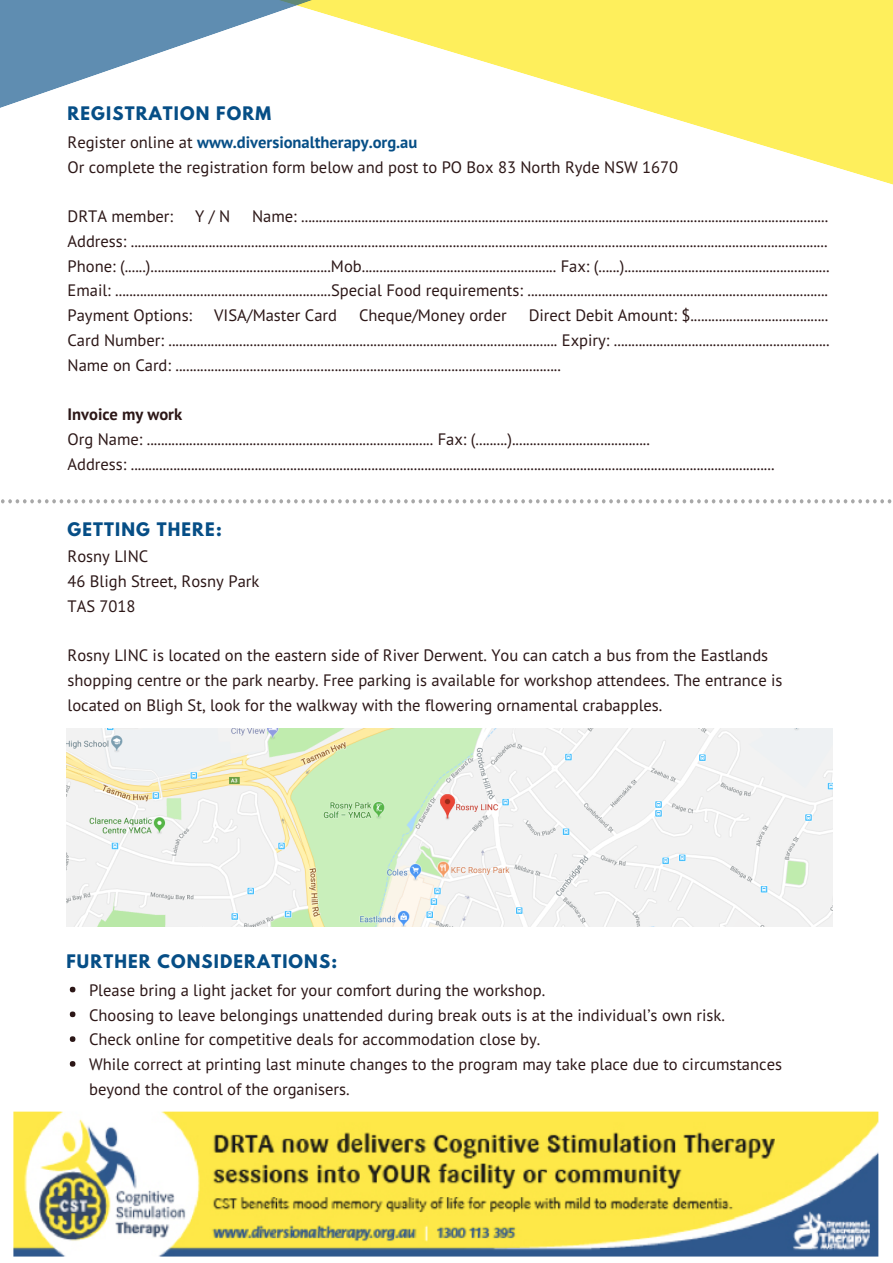
<style>
.page{position:relative;width:893px;height:1263px;background:#fff}
.page>*{position:absolute;margin:0;border:0;box-sizing:border-box;transform-origin:0 0}
.t1{font:16.5px/24.8px "PT Sans";color:#2c1717}
.t2{font:700 16.5px "League Spartan";letter-spacing:.07em;color:#064e86}
.t3{font:700 16.5px "PT Sans";color:#2c1717}
.s1{font-weight:700;color:#064e86}
</style>
<div class="page">
<svg style="left:332px;top:0;width:561px;height:185px;fill:#feef5c"></svg>
<svg style="left:0;top:0;width:332px;height:108px"></svg>
<svg style="left:70px;top:987px;width:5px;height:5px"></svg>
<svg style="left:70px;top:1011px;width:5px;height:6px"></svg>
<svg style="left:70px;top:1036px;width:5px;height:6px"></svg>
<svg style="left:70px;top:1061px;width:5px;height:6px"></svg>
<svg style="left:1px;top:499px;width:890px;height:4px"></svg>
<img style="left:13px;top:1111px;width:866px;height:146px">
<img style="left:66px;top:728px;width:766px;height:199px">
<p class="t2" style="left:68px;top:105px;width:205px">REGISTRATION FORM</p>
<p class="t1" style="left:68px;top:129px;width:612px">Register online at <span class="s1">www.diversionaltherapy.org.au<br></span>Or complete the registration form below and post to PO Box 83 North Ryde NSW 1670</p>
<p class="t1" style="left:68px;top:204px;width:107px">DRTA member:</p>
<p class="t1" style="left:195px;top:204px;width:36px">Y/N</p>
<p class="t1" style="left:68px;top:204px;width:763px;text-align:justify;text-indent:185px">Name: .....................................................................................................................................................<br>Address: .....................................................................................................................................................................................................<br>Phone: (......)...................................................Mob....................................................... Fax: (......)..........................................................<br>Email: .............................................................Special Food requirements: .....................................................................................<br>Payment Options:</p>
<p class="t1" style="left:68px;top:303px;width:764px;text-align:justify;text-indent:461px">Direct Debit Amount: $.......................................<br>Card Number: .............................................................................................................. Expiry: .............................................................<br>Name on Card: .............................................................................................................</p>
<p class="t3" style="left:68px;top:403px;width:116px">Invoice my work</p>
<p class="t1" style="left:68px;top:427px;width:708px">Org Name: ................................................................................. Fax: (.........).......................................<br>Address: ......................................................................................................................................................................................</p>
<p class="t1" style="left:214px;top:303px;width:124px">VISA/Master Card</p>
<p class="t1" style="left:359px;top:303px;width:149px">Cheque/Money order</p>
<p class="t2" style="left:68px;top:521px;width:156px">GETTING THERE:</p>
<p class="t1" style="left:68px;top:544px;width:193px">Rosny LINC<br>46 Bligh Street, Rosny Park<br>TAS 7018</p>
<p class="t1" style="left:68px;top:643px;width:716px">Rosny LINC is located on the eastern side of River Derwent. You can catch a bus from the Eastlands shopping centre or the park nearby. Free parking is available for workshop attendees. The entrance is located on Bligh St, look for the walkway with the flowering ornamental crabapples.</p>
<p class="t2" style="left:66px;top:953px;width:272px">FURTHER CONSIDERATIONS:</p>
<p class="t1" style="left:89px;top:977px;width:694px">Please bring a light jacket for your comfort during the workshop.<br>Choosing to leave belongings unattended during break outs is at the individual’s own risk.<br>Check online for competitive deals for accommodation close by.<br>While correct at printing last minute changes to the program may take place due to circumstances beyond the control of the organisers.</p>
</div>
